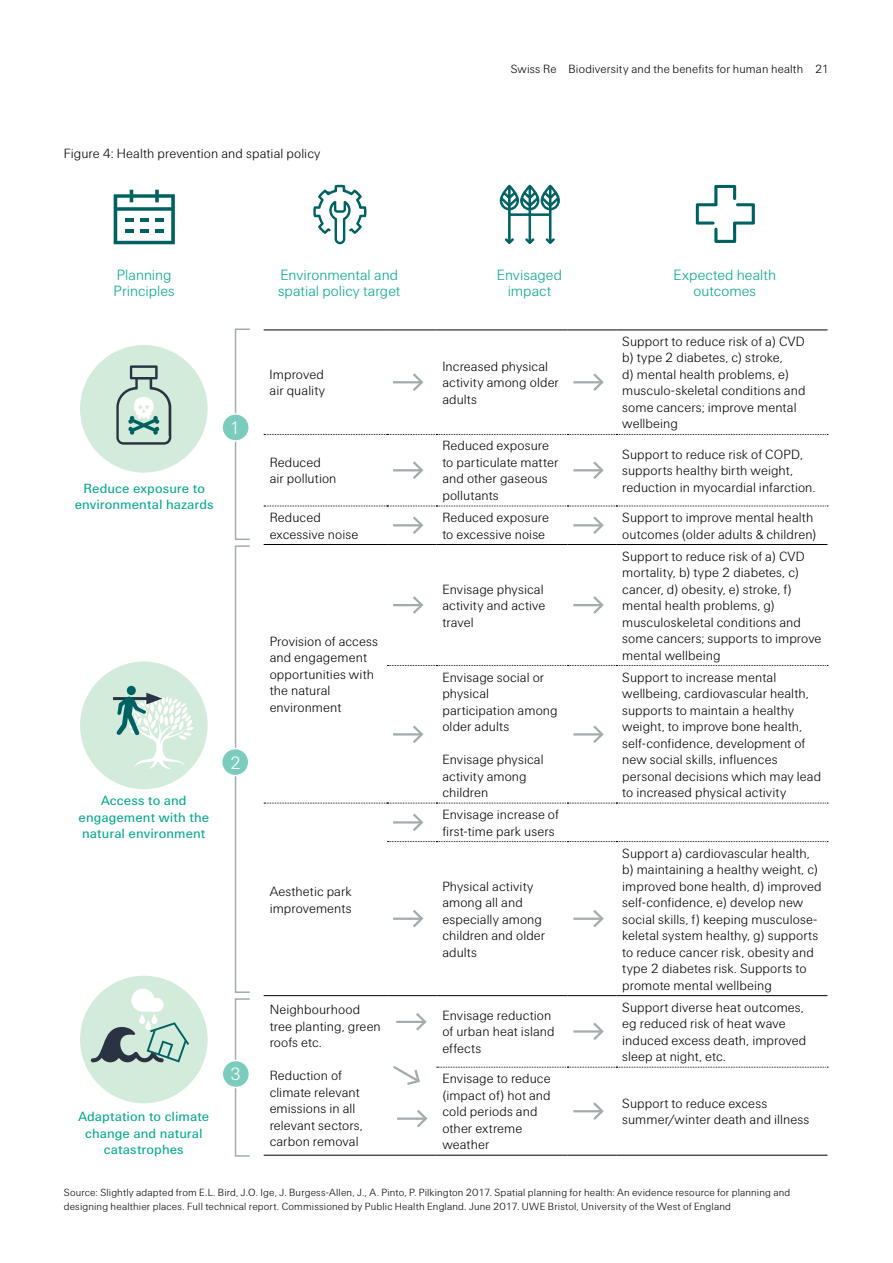
<style>
.page{position:relative;width:893px;height:1263px;background:#fff}
.page>*{position:absolute;margin:0;border:0;box-sizing:border-box;transform-origin:0 0}
.t1{font:300 18px "Swiss Re Sans OT";color:#fff}
.t2{font:300 15px/16.5px "Swiss Re Sans OT";color:#00a88b}
.t3{font:300 13.5px/16.5px "Swiss Re Sans OT";letter-spacing:.005em;color:#000}
.t4{font:13.5px/16.5px "Swiss Re Sans OT";letter-spacing:.005em;color:#00a88b;text-align:center}
.t5{font:300 12px "Swiss Re Sans OT";letter-spacing:.01em;color:#000}
.t6{font:300 10.5px/13.5px "Swiss Re Sans OT";letter-spacing:.015em;color:#000}
</style>
<div class="page">
<svg style="left:313px;top:185px;width:53px;height:59px"></svg>
<svg style="left:114px;top:190px;width:61px;height:54px"></svg>
<svg style="left:499px;top:184px;width:61px;height:60px"></svg>
<svg style="left:696px;top:185px;width:59px;height:58px"></svg>
<div style="left:80px;top:976px;width:128px;height:127px;background:#d3ebda;border-radius:50%"></div>
<svg style="left:91px;top:989px;width:98px;height:74px"></svg>
<div style="left:235px;top:328px;width:15px;height:212px;border:2px solid #a2abad"></div>
<div style="left:235px;top:545px;width:15px;height:448px;border:2px solid #a2abad"></div>
<div style="left:235px;top:998px;width:15px;height:159px;border:2px solid #a2abad"></div>
<div style="left:222px;top:414px;width:27px;height:27px;background:#7cccbd;border-radius:50%"></div>
<div style="left:221px;top:413px;width:29px;height:29px;border:2px solid #fff;border-radius:50%"></div>
<div style="left:222px;top:748px;width:27px;height:28px;background:#7cccbd;border-radius:50%"></div>
<div style="left:221px;top:748px;width:28px;height:28px;border:2px solid #fff;border-radius:50%"></div>
<div style="left:80px;top:661px;width:128px;height:128px;background:#d3ebda;border-radius:50%"></div>
<div style="left:222px;top:1060px;width:27px;height:27px;background:#7cccbd;border-radius:50%"></div>
<div style="left:222px;top:1060px;width:28px;height:28px;border:2px solid #fff;border-radius:50%"></div>
<div style="left:80px;top:345px;width:128px;height:128px;background:#d3ebda;border-radius:50%"></div>
<svg style="left:116px;top:365px;width:56px;height:80px"></svg>
<hr style="left:264px;top:330px;width:123px;height:1px;background:#000">
<hr style="left:387px;top:330px;width:49px;height:1px;background:#000">
<hr style="left:436px;top:330px;width:131px;height:1px;background:#000">
<hr style="left:567px;top:330px;width:49px;height:1px;background:#000">
<hr style="left:616px;top:330px;width:211px;height:1px;background:#000">
<svg style="left:264px;top:434px;width:564px;height:1px"></svg>
<svg style="left:264px;top:506px;width:564px;height:1px"></svg>
<svg style="left:387px;top:665px;width:441px;height:1px"></svg>
<svg style="left:264px;top:803px;width:564px;height:1px"></svg>
<svg style="left:387px;top:841px;width:441px;height:1px"></svg>
<svg style="left:437px;top:1067px;width:391px;height:1px"></svg>
<hr style="left:264px;top:544px;width:123px;height:1px;background:#000">
<hr style="left:387px;top:544px;width:49px;height:1px;background:#000">
<hr style="left:436px;top:544px;width:131px;height:1px;background:#000">
<hr style="left:567px;top:544px;width:49px;height:1px;background:#000">
<hr style="left:616px;top:544px;width:211px;height:1px;background:#000">
<hr style="left:264px;top:995px;width:123px;height:1px;background:#000">
<hr style="left:387px;top:995px;width:49px;height:1px;background:#000">
<hr style="left:436px;top:995px;width:131px;height:1px;background:#000">
<hr style="left:567px;top:995px;width:49px;height:1px;background:#000">
<hr style="left:616px;top:995px;width:211px;height:1px;background:#000">
<hr style="left:264px;top:1155px;width:123px;height:1px;background:#000">
<hr style="left:387px;top:1155px;width:49px;height:1px;background:#000">
<hr style="left:436px;top:1155px;width:131px;height:1px;background:#000">
<hr style="left:567px;top:1155px;width:49px;height:1px;background:#000">
<hr style="left:616px;top:1155px;width:211px;height:1px;background:#000">
<svg style="left:410px;top:373px;width:14px;height:18px"></svg>
<hr style="left:393px;top:381px;width:27px;height:2px;background:#a2abad">
<svg style="left:591px;top:373px;width:13px;height:18px"></svg>
<hr style="left:573px;top:381px;width:28px;height:2px;background:#a2abad">
<svg style="left:410px;top:461px;width:14px;height:18px"></svg>
<hr style="left:393px;top:469px;width:27px;height:2px;background:#a2abad">
<svg style="left:591px;top:461px;width:13px;height:18px"></svg>
<hr style="left:573px;top:469px;width:28px;height:2px;background:#a2abad">
<svg style="left:410px;top:516px;width:14px;height:18px"></svg>
<hr style="left:393px;top:524px;width:27px;height:2px;background:#a2abad">
<svg style="left:591px;top:516px;width:13px;height:18px"></svg>
<hr style="left:573px;top:524px;width:28px;height:2px;background:#a2abad">
<svg style="left:410px;top:596px;width:13px;height:18px"></svg>
<hr style="left:393px;top:604px;width:27px;height:2px;background:#a2abad">
<svg style="left:591px;top:596px;width:13px;height:18px"></svg>
<hr style="left:573px;top:604px;width:28px;height:2px;background:#a2abad">
<svg style="left:410px;top:725px;width:14px;height:18px"></svg>
<hr style="left:393px;top:733px;width:27px;height:2px;background:#a2abad">
<svg style="left:591px;top:725px;width:13px;height:18px"></svg>
<hr style="left:573px;top:733px;width:28px;height:2px;background:#a2abad">
<svg style="left:410px;top:813px;width:14px;height:18px"></svg>
<hr style="left:393px;top:821px;width:27px;height:2px;background:#a2abad">
<svg style="left:413px;top:910px;width:11px;height:18px"></svg>
<hr style="left:393px;top:917px;width:27px;height:3px;background:#a2abad">
<svg style="left:593px;top:910px;width:11px;height:18px"></svg>
<hr style="left:573px;top:917px;width:28px;height:3px;background:#a2abad">
<svg style="left:393px;top:1066px;width:27px;height:19px"></svg>
<svg style="left:591px;top:1022px;width:13px;height:18px"></svg>
<hr style="left:573px;top:1030px;width:28px;height:2px;background:#a2abad">
<svg style="left:591px;top:1102px;width:13px;height:18px"></svg>
<hr style="left:573px;top:1110px;width:28px;height:2px;background:#a2abad">
<svg style="left:414px;top:1013px;width:13px;height:18px"></svg>
<hr style="left:396px;top:1021px;width:27px;height:2px;background:#a2abad">
<svg style="left:417px;top:1110px;width:11px;height:18px"></svg>
<hr style="left:397px;top:1117px;width:27px;height:3px;background:#a2abad">
<hr style="left:113px;top:697px;width:39px;height:3px;background:#2a3341">
<svg style="left:116px;top:686px;width:78px;height:83px"></svg>
<p class="t3" style="left:64px;top:145px;width:258px">Figure 4: Health prevention and spatial policy</p>
<p class="t5" style="left:511px;top:62px;width:320px">Swiss Re Biodiversity and the benefits for human health 21</p>
<p class="t2" style="left:114px;top:267px;width:63px">Planning<br>Principles</p>
<p class="t2" style="left:278px;top:267px;width:124px">Environmental and spatial policy target</p>
<p class="t2" style="left:497px;top:267px;width:67px;text-align:center">Envisaged impact</p>
<p class="t2" style="left:673px;top:267px;width:104px;text-align:center">Expected health outcomes</p>
<h1 class="t1" style="left:230px;top:417px;width:12px">1</h1>
<p class="t4" style="left:75px;top:480px;width:141px">Reduce exposure to environmental hazards</p>
<p class="t4" style="left:79px;top:793px;width:132px">Access to and engagement with the natural environment</p>
<h1 class="t1" style="left:230px;top:752px;width:12px">2</h1>
<p class="t4" style="left:78px;top:1108px;width:132px">Adaptation to climate change and natural catastrophes</p>
<h1 class="t1" style="left:230px;top:1064px;width:12px">3</h1>
<p class="t3" style="left:270px;top:366px;width:57px">Improved air quality</p>
<p class="t3" style="left:442px;top:358px;width:118px">Increased physical activity among older adults</p>
<p class="t3" style="left:622px;top:333px;width:185px">Support to reduce risk of a) CVD b) type 2 diabetes, c) stroke,<br>d) mental health problems, e) musculo-skeletal conditions and some cancers; improve mental wellbeing</p>
<p class="t3" style="left:270px;top:454px;width:68px">Reduced air pollution</p>
<p class="t3" style="left:442px;top:438px;width:117px">Reduced exposure to particulate matter and other gaseous pollutants</p>
<p class="t3" style="left:622px;top:446px;width:195px">Support to reduce risk of COPD, supports healthy birth weight, reduction in myocardial infarction.</p>
<p class="t3" style="left:270px;top:509px;width:90px">Reduced excessive noise</p>
<p class="t3" style="left:442px;top:509px;width:108px">Reduced exposure to excessive noise</p>
<p class="t3" style="left:622px;top:509px;width:196px">Support to improve mental health outcomes (older adults &amp; children)</p>
<p class="t3" style="left:270px;top:633px;width:110px">Provision of access and engagement opportunities with the natural environment</p>
<p class="t3" style="left:270px;top:883px;width:84px">Aesthetic park improvements</p>
<p class="t3" style="left:270px;top:1002px;width:113px">Neighbourhood tree planting, green roofs etc.</p>
<p class="t3" style="left:270px;top:1068px;width:95px">Reduction of climate relevant emissions in all relevant sectors, carbon removal</p>
<p class="t3" style="left:442px;top:581px;width:104px">Envisage physical activity and active travel</p>
<p class="t3" style="left:442px;top:669px;width:117px">Envisage social or physical participation among older adults</p>
<p class="t3" style="left:442px;top:751px;width:103px">Envisage physical activity among children</p>
<p class="t3" style="left:442px;top:806px;width:118px">Envisage increase of first-time park users</p>
<p class="t3" style="left:442px;top:878px;width:104px">Physical activity among all and especially among children and older adults</p>
<p class="t3" style="left:622px;top:548px;width:201px">Support to reduce risk of a) CVD mortality, b) type 2 diabetes, c) cancer, d) obesity, e) stroke, f) mental health problems, g) musculoskeletal conditions and some cancers; supports to improve mental wellbeing</p>
<p class="t3" style="left:622px;top:669px;width:200px">Support to increase mental wellbeing, cardiovascular health, supports to maintain a healthy weight, to improve bone health, self-confidence, development of new social skills, influences personal decisions which may lead to increased physical activity</p>
<p class="t3" style="left:622px;top:845px;width:201px">Support a) cardiovascular health, b) maintaining a healthy weight, c) improved bone health, d) improved self-confidence, e) develop new social skills, f) keeping musculose&shy;keletal system healthy, g) supports to reduce cancer risk, obesity and type 2 diabetes risk. Supports to promote mental wellbeing</p>
<p class="t3" style="left:442px;top:1007px;width:114px">Envisage reduction of urban heat island effects</p>
<p class="t3" style="left:622px;top:999px;width:186px">Support diverse heat outcomes, eg reduced risk of heat wave induced excess death, improved sleep at night, etc.</p>
<p class="t3" style="left:442px;top:1070px;width:110px">Envisage to reduce (impact of) hot and cold periods and other extreme weather</p>
<p class="t3" style="left:622px;top:1095px;width:189px">Support to reduce excess summer/winter death and illness</p>
<p class="t6" style="left:64px;top:1186px;width:728px">Source: Slightly adapted from E.L. Bird, J.O. Ige, J. Burgess-Allen, J., A. Pinto, P. Pilkington 2017. Spatial planning for health: An evidence resource for planning and designing healthier places. Full technical report. Commissioned by Public Health England. June 2017. UWE Bristol, University of the West of England</p>
</div>
